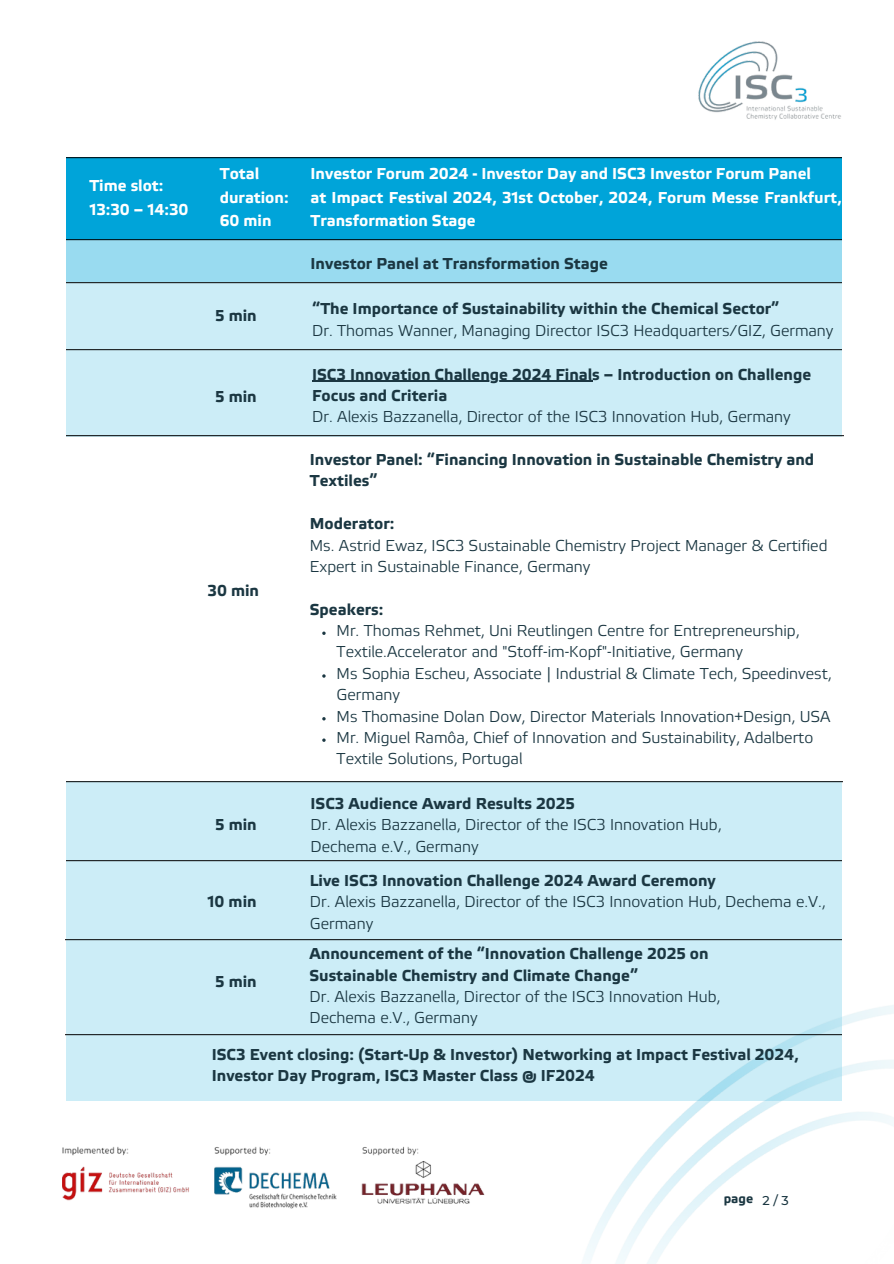
<style>
.page{position:relative;width:894px;height:1264px;background:#fff}
.page>*{position:absolute;margin:0;border:0;box-sizing:border-box;transform-origin:0 0}
.t1{font:300 15.75px/21.3px "Etelka";color:#1b3742}
.t2{font:700 15.75px/21.3px "Etelka";color:#1b3742}
.t3{font:700 15.75px/23.7px "Etelka";color:#fff}
.t4{font:700 12.75px "Etelka";color:#1b3742}
.t5{font:500 12.75px "Montserrat";color:#1b3742}
.s1{font-weight:700}
.s2{font-weight:300}
</style>
<div class="page">
<div style="left:66px;top:1034px;width:775px;height:66px;background:#ccedf7"></div>
<div style="left:66px;top:937px;width:775px;height:97px;background:#ccedf7"></div>
<img style="left:574px;top:1004px;width:319px;height:259px">
<img style="left:62px;top:1146px;width:423px;height:63px">
<div style="left:66px;top:157px;width:776px;height:83px;background:#00a4d9"></div>
<div style="left:66px;top:240px;width:776px;height:45px;background:#99dbf0"></div>
<div style="left:66px;top:282px;width:775px;height:155px;background:#ccedf7"></div>
<img style="left:66px;top:349px;width:775px;height:1px">
<img style="left:66px;top:282px;width:775px;height:2px">
<img style="left:698px;top:41px;width:143px;height:79px">
<div style="left:66px;top:860px;width:775px;height:79px;background:#ccedf7"></div>
<div style="left:66px;top:781px;width:775px;height:79px;background:#ccedf7"></div>
<img style="left:66px;top:781px;width:775px;height:1px">
<img style="left:66px;top:860px;width:775px;height:1px">
<img style="left:66px;top:435px;width:777px;height:2px">
<img style="left:66px;top:157px;width:775px;height:1px">
<img style="left:65px;top:939px;width:776px;height:1px">
<img style="left:66px;top:1034px;width:775px;height:1px">
<hr style="left:312px;top:381px;width:280px;height:1px;background:#1b3742">
<h2 class="t3" style="left:89px;top:175px;width:101px">Time slot:<br>13:30 – 14:30</h2>
<h1 class="t3" style="left:220px;top:163px;width:70px">Total duration:<br>60 min</h1>
<h1 class="t2" style="left:215px;top:306px;width:43px">5 min</h1>
<p class="t2" style="left:215px;top:387px;width:43px">5 min</p>
<h2 class="t2" style="left:207px;top:580px;width:53px">30 min</h2>
<p class="t2" style="left:215px;top:815px;width:43px">5 min</p>
<h1 class="t2" style="left:207px;top:892px;width:51px">10 min</h1>
<p class="t2" style="left:215px;top:971px;width:43px">5 min</p>
<p class="t3" style="left:310px;top:163px;width:532px">Investor Forum 2024 - Investor Day and ISC3 Investor Forum Panel<br>at Impact Festival 2024, 31st October, 2024, Forum Messe Frankfurt,<br>Transformation Stage</p>
<h1 class="t2" style="left:310px;top:254px;width:299px">Investor Panel at Transformation Stage</h1>
<p class="t1" style="left:312px;top:299px;width:522px"><span class="s1">“The Importance of Sustainability within the Chemical Sector”<br></span>Dr. Thomas Wanner, Managing Director ISC3 Headquarters/GIZ, Germany</p>
<h2 class="t2" style="left:312px;top:365px;width:500px">ISC3 Innovation Challenge 2024 Finals – Introduction on Challenge<br>Focus and Criteria<br><span class="s2">Dr. Alexis Bazzanella, Director of the ISC3 Innovation Hub, Germany</span></h2>
<h1 class="t2" style="left:310px;top:450px;width:505px">Investor Panel: “Financing Innovation in Sustainable Chemistry and<br>Textiles”</h1>
<p class="t1" style="left:310px;top:514px;width:519px"><span class="s1">Moderator:<br></span>Ms. Astrid Ewaz, ISC3 Sustainable Chemistry Project Manager &amp; Certified<br>Expert in Sustainable Finance, Germany</p>
<h1 class="t2" style="left:310px;top:599px;width:75px">Speakers:</h1>
<h2 class="t1" style="left:336px;top:621px;width:464px">Mr. Thomas Rehmet, Uni Reutlingen Centre for Entrepreneurship,<br>Textile.Accelerator and "Stoff-im-Kopf"-Initiative, Germany</h2>
<h1 class="t1" style="left:336px;top:664px;width:496px">Ms Sophia Escheu, Associate | Industrial &amp; Climate Tech, Speedinvest,<br>Germany</h1>
<h2 class="t1" style="left:336px;top:706px;width:495px">Ms Thomasine Dolan Dow, Director Materials Innovation+Design, USA</h2>
<p class="t1" style="left:336px;top:728px;width:478px">Mr. Miguel Ramôa, Chief of Innovation and Sustainability, Adalberto<br>Textile Solutions, Portugal</p>
<p class="t1" style="left:310px;top:794px;width:412px"><span class="s1">ISC3 Audience Award Results 2025<br></span>Dr. Alexis Bazzanella, Director of the ISC3 Innovation Hub,<br>Dechema e.V., Germany</p>
<p class="t1" style="left:310px;top:871px;width:517px"><span class="s1">Live ISC3 Innovation Challenge 2024 Award Ceremony<br></span>Dr. Alexis Bazzanella, Director of the ISC3 Innovation Hub, Dechema e.V.,<br>Germany</p>
<p class="t2" style="left:309px;top:944px;width:412px">Announcement of the “Innovation Challenge 2025 on Sustainable Chemistry and Climate Change”<br><span class="s2">Dr. Alexis Bazzanella, Director of the ISC3 Innovation Hub, Dechema e.V., Germany</span></p>
<p class="t2" style="left:212px;top:1045px;width:588px">ISC3 Event closing: (Start-Up &amp; Investor) Networking at Impact Festival 2024,<br>Investor Day Program, ISC3 Master Class @ IF2024</p>
<p class="t4" style="left:723px;top:1193px;width:31px">page</p>
<p class="t5" style="left:762px;top:1192px;width:27px">2/3</p>
</div>
